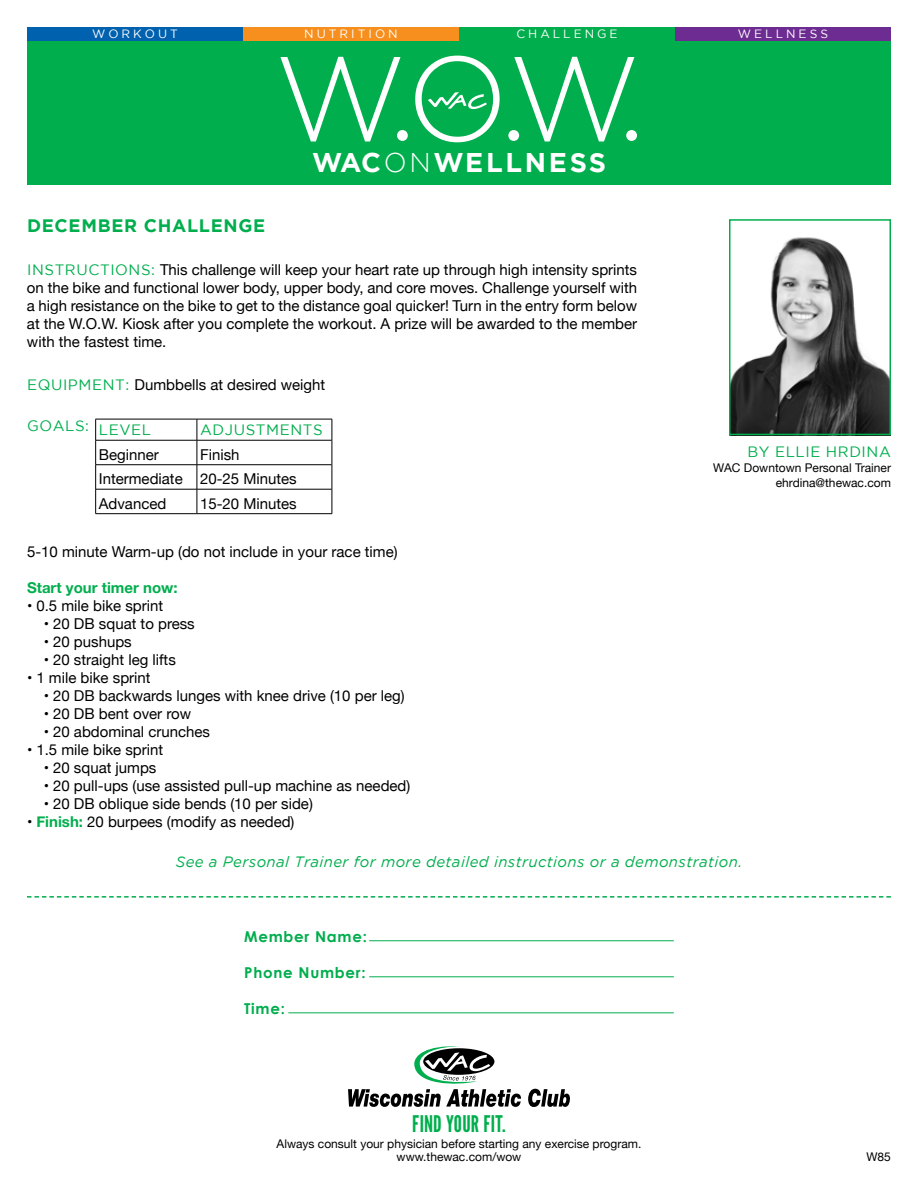
<style>
.page{position:relative;width:918px;height:1188px;background:#fff}
.page>*{position:absolute;margin:0;border:0;box-sizing:border-box;transform-origin:0 0}
.t1{font:300 119.85px "Gotham";color:#fff}
.t2{font:89.7px "Century Gothic";color:#fff}
.t3{font:700 27px "Gotham";letter-spacing:.1em;color:#fff}
.t4{font:22.95px "League Gothic";letter-spacing:.01em;color:#00ae4d}
.t5{font:700 18px "Gotham";letter-spacing:.04em;color:#00ae4d}
.t6{font:15px/18px "Helvetica Neue";color:#000;text-align:justify}
.t7{font:italic 15px "Gotham";letter-spacing:.025em;color:#00ae4d}
.t8{font:15px "Gotham";letter-spacing:.04em;color:#00ae4d}
.t9{font:700 15px "Century Gothic";letter-spacing:.05em;color:#00ad4d}
.t10{font:700 15px "Helvetica Neue";color:#00ae4d}
.t11{font:12px/13.5px "Helvetica Neue";color:#000;text-align:center}
.t12{font:12px "Gotham";letter-spacing:.25em;color:#fff}
.s1{font-weight:300}
.s2{font-family:"Gotham";color:#00ae4d}
.s3{font-weight:700;color:#00ae4d}
</style>
<div class="page">
<div style="left:27px;top:40px;width:864px;height:145px;background:#00ae4d"></div>
<svg style="left:428px;top:92px;width:59px;height:17px"></svg>
<img style="left:732px;top:237px;width:156px;height:195px">
<div style="left:729px;top:219px;width:162px;height:216px;border:2px solid #00ae4d"></div>
<hr style="left:95px;top:419px;width:102px;height:1px;background:#000">
<hr style="left:197px;top:419px;width:135px;height:1px;background:#000">
<hr style="left:96px;top:440px;width:101px;height:1px;background:#000">
<hr style="left:197px;top:440px;width:135px;height:1px;background:#000">
<hr style="left:96px;top:464px;width:101px;height:1px;background:#000">
<hr style="left:197px;top:464px;width:135px;height:1px;background:#000">
<hr style="left:96px;top:489px;width:101px;height:1px;background:#000">
<hr style="left:197px;top:489px;width:135px;height:1px;background:#000">
<hr style="left:95px;top:513px;width:102px;height:1px;background:#000">
<hr style="left:197px;top:513px;width:135px;height:1px;background:#000">
<svg style="left:95px;top:419px;width:1px;height:95px"></svg>
<svg style="left:197px;top:419px;width:1px;height:95px"></svg>
<svg style="left:332px;top:419px;width:1px;height:95px"></svg>
<svg style="left:528px;top:1089px;width:42px;height:18px"></svg>
<svg style="left:348px;top:1046px;width:173px;height:61px"></svg>
<svg style="left:27px;top:896px;width:864px;height:2px"></svg>
<div style="left:675px;top:27px;width:216px;height:13px;background:#6d2c91"></div>
<div style="left:27px;top:27px;width:216px;height:13px;background:#0061af"></div>
<div style="left:243px;top:27px;width:216px;height:13px;background:#f78f1e"></div>
<div style="left:459px;top:27px;width:216px;height:13px;background:#00ae4d"></div>
<hr style="left:369px;top:940px;width:305px;height:1px;background:#00ad4d">
<hr style="left:369px;top:976px;width:305px;height:1px;background:#00ad4d">
<hr style="left:288px;top:1012px;width:386px;height:1px;background:#00ad4d">
<p class="t12" style="left:92px;top:27px;width:87px">WORKOUT</p>
<p class="t12" style="left:304px;top:27px;width:95px">NUTRITION</p>
<p class="t12" style="left:516px;top:27px;width:103px">CHALLENGE</p>
<p class="t12" style="left:738px;top:27px;width:92px">WELLNESS</p>
<h1 class="t1" style="left:274px;top:33px;width:367px">WOW</h1>
<h2 class="t2" style="left:389px;top:53px;width:256px">...</h2>
<p class="t5" style="left:27px;top:215px;width:240px">DECEMBER CHALLENGE</p>
<h3 class="t3" style="left:312px;top:147px;width:295px">WAC<span class="s1">ON</span>WELLNESS</h3>
<p class="t6" style="left:27px;top:262px;width:612px"><span class="s2">INSTRUCTIONS:</span> This challenge will keep your heart rate up through high intensity sprints on the bike and functional lower body, upper body, and core moves. Challenge yourself with a high resistance on the bike to get to the distance goal quicker! Turn in the entry form below at the W.O.W. Kiosk after you complete the workout. A prize will be awarded to the member with the fastest time.</p>
<p class="t6" style="left:27px;top:377px;width:300px"><span class="s2">EQUIPMENT:</span> Dumbbells at desired weight</p>
<p class="t8" style="left:27px;top:418px;width:126px">GOALS: LEVEL</p>
<p class="t8" style="left:200px;top:422px;width:124px">ADJUSTMENTS</p>
<p class="t6" style="left:99px;top:446px;width:61px">Beginner</p>
<p class="t6" style="left:99px;top:443px;width:199px;line-height:24.5px;text-align:left;text-indent:101px">Finish<br>Intermediate 20-25 Minutes<br>Advanced</p>
<p class="t6" style="left:200px;top:495px;width:98px">15-20 Minutes</p>
<p class="t6" style="left:27px;top:543px;width:372px">5-10 minute Warm-up (do not include in your race time)</p>
<p class="t10" style="left:27px;top:576px;width:152px">Start your timer now:</p>
<p class="t6" style="left:27px;top:597px;width:138px">• 0.5 mile bike sprint</p>
<p class="t6" style="left:44px;top:615px;width:153px">• 20 DB squat to press</p>
<p class="t6" style="left:44px;top:633px;width:90px">• 20 pushups</p>
<p class="t6" style="left:44px;top:651px;width:134px">• 20 straight leg lifts</p>
<p class="t6" style="left:27px;top:669px;width:125px">• 1 mile bike sprint</p>
<p class="t6" style="left:44px;top:687px;width:363px">• 20 DB backwards lunges with knee drive (10 per leg)</p>
<p class="t6" style="left:44px;top:705px;width:149px">• 20 DB bent over row</p>
<p class="t6" style="left:44px;top:723px;width:168px">• 20 abdominal crunches</p>
<p class="t6" style="left:27px;top:741px;width:138px">• 1.5 mile bike sprint</p>
<p class="t6" style="left:44px;top:759px;width:114px">• 20 squat jumps</p>
<p class="t6" style="left:44px;top:777px;width:368px">• 20 pull-ups (use assisted pull-up machine as needed)</p>
<p class="t6" style="left:44px;top:795px;width:271px">• 20 DB oblique side bends (10 per side)</p>
<p class="t6" style="left:27px;top:813px;width:269px">• <span class="s3">Finish:</span> 20 burpees (modify as needed)</p>
<p class="t8" style="left:747px;top:443px;width:145px">BY ELLIE HRDINA</p>
<p class="t11" style="left:713px;top:461px;width:179px;line-height:15px;text-align:right">WAC Downtown Personal Trainer ehrdina@thewac.com</p>
<p class="t7" style="left:176px;top:853px;width:568px">See a Personal Trainer for more detailed instructions or a demonstration.</p>
<p class="t9" style="left:244px;top:927px;width:124px">Member Name:</p>
<p class="t9" style="left:244px;top:963px;width:123px">Phone Number:</p>
<p class="t9" style="left:244px;top:999px;width:42px">Time:</p>
<h3 class="t4" style="left:412px;top:1110px;width:95px">FIND YOUR FIT.</h3>
<p class="t11" style="left:277px;top:1137px;width:366px">Always consult your physician before starting any exercise program. www.thewac.com/wow</p>
<p class="t11" style="left:867px;top:1151px;width:26px">W85</p>
</div>
